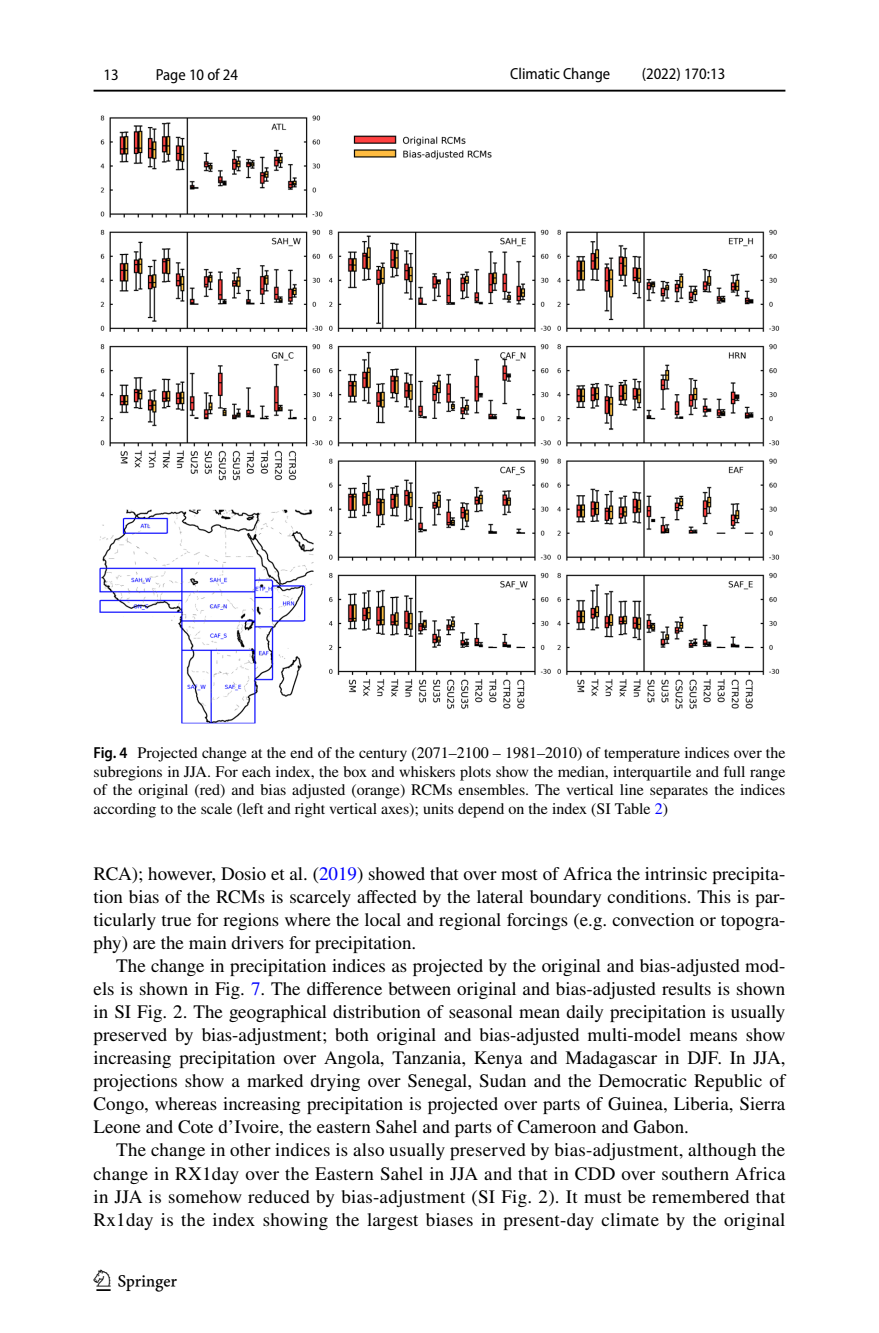
<style>
.page{position:relative;width:879px;height:1333px;background:#fff}
.page>*{position:absolute;margin:0;border:0;box-sizing:border-box;transform-origin:0 0}
.t1{font:30px "Springnew Regular 4";color:#000}
.t2{font:19px/23px "STIX";color:#000;text-align:justify}
.t3{font:16px/18.4px "STIX";color:#000;text-align:justify}
.t4{font:semi-condensed 16px "Myriad Pro";color:#000}
.s1{font-family:"Myriad Pro";font-weight:600;font-stretch:semi-condensed}
.s2{color:#00f}
</style>
<div class="page">
<hr style="left:94px;top:90px;width:691px;height:2px;background:#000">
<img style="left:99px;top:116px;width:681px;height:607px">
<p class="t4" style="left:103px;top:66px;width:17px">13</p>
<p class="t4" style="left:156px;top:66px;width:84px">Page 10 of 24</p>
<p class="t4" style="left:510px;top:65px;width:102px">Climatic Change</p>
<p class="t4" style="left:642px;top:65px;width:85px">(2022) 170:13</p>
<p class="t3" style="left:94px;top:744px;width:693px"><span class="s1">Fig. 4</span> Projected change at the end of the century (2071–2100 – 1981–2010) of temperature indices over the subregions in JJA. For each index, the box and whiskers plots show the median, interquartile and full range of the original (red) and bias adjusted (orange) RCMs ensembles. The vertical line separates the indices according to the scale (left and right vertical axes); units depend on the index (SI Table <span class="s2">2</span>)</p>
<p class="t2" style="left:94px;top:863px;width:693px">RCA); however, Dosio et al. (<span class="s2">2019</span>) showed that over most of Africa the intrinsic precipita&shy;tion bias of the RCMs is scarcely affected by the lateral boundary conditions. This is par&shy;ticularly true for regions where the local and regional forcings (e.g. convection or topogra&shy;phy) are the main drivers for precipitation.</p>
<p class="t2" style="left:94px;top:955px;width:693px;text-indent:23px">The change in precipitation indices as projected by the original and bias-adjusted mod&shy;els is shown in Fig. <span class="s2">7</span>. The difference between original and bias-adjusted results is shown in SI Fig. 2. The geographical distribution of seasonal mean daily precipitation is usually preserved by bias-adjustment; both original and bias-adjusted multi-model means show increasing precipitation over Angola, Tanzania, Kenya and Madagascar in DJF. In JJA, projections show a marked drying over Senegal, Sudan and the Democratic Republic of Congo, whereas increasing precipitation is projected over parts of Guinea, Liberia, Sierra Leone and Cote d’Ivoire, the eastern Sahel and parts of Cameroon and Gabon.</p>
<p class="t2" style="left:94px;top:1139px;width:693px;text-indent:23px">The change in other indices is also usually preserved by bias-adjustment, although the change in RX1day over the Eastern Sahel in JJA and that in CDD over southern Africa in JJA is somehow reduced by bias-adjustment (SI Fig. 2). It must be remembered that Rx1day is the index showing the largest biases in present-day climate by the original</p>
<h1 class="t1" style="left:96px;top:1269px;width:83px">1 3</h1>
</div>
